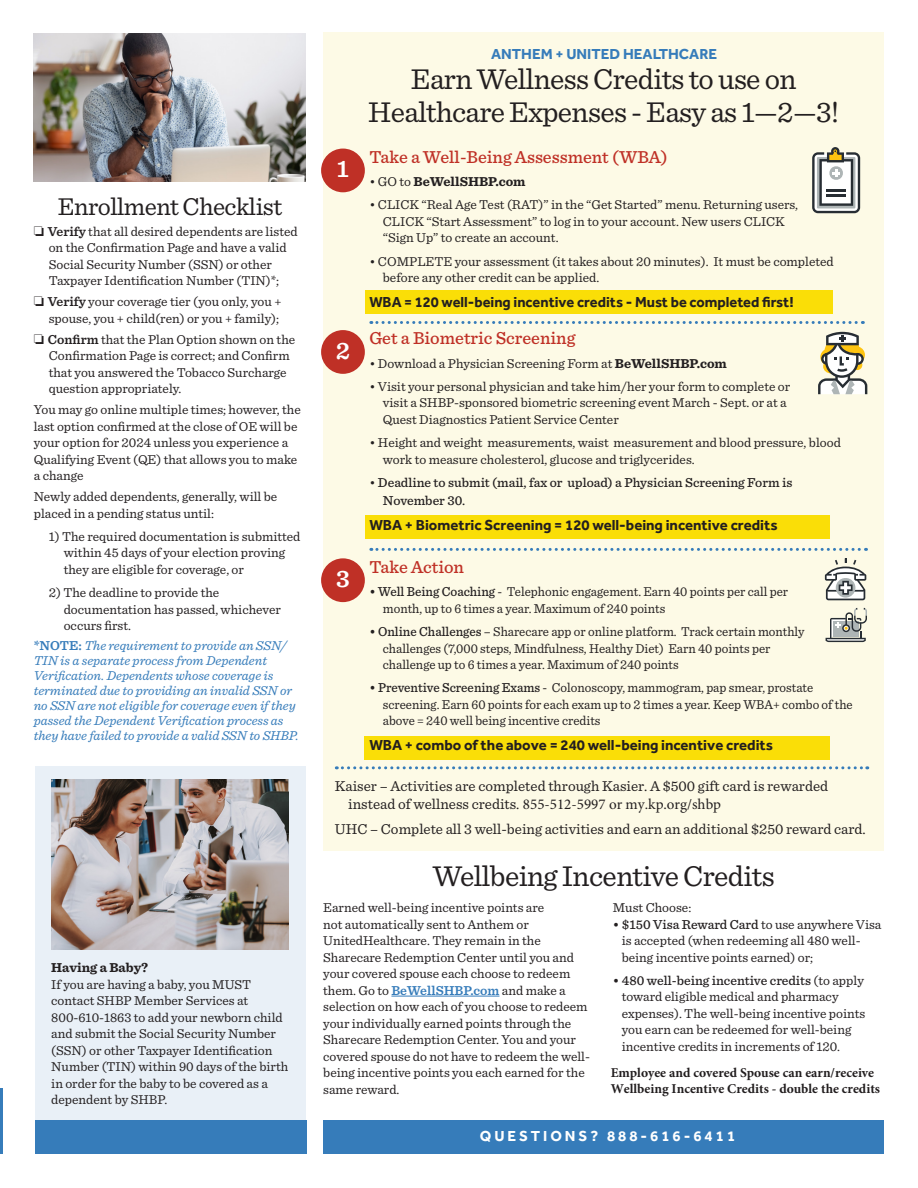
<style>
.page{position:relative;width:918px;height:1188px;background:#fff}
.page>*{position:absolute;margin:0;border:0;box-sizing:border-box;transform-origin:0 0}
.t1{font:30px "Sentinel";letter-spacing:-.02em;color:#231f20}
.t2{font:25.5px "Sentinel";letter-spacing:-.02em;color:#231f20}
.t3{font:600 25.05px "Sentinel";color:#fff}
.t4{font:500 18px "Sentinel";color:#bf3026}
.t5{font:15px/18px "Sentinel";color:#231f20}
.t6{font:700 15px "Effra";color:#231f20}
.t7{font:700 15px "Effra";color:#367cba}
.t8{font:700 15px "Effra";letter-spacing:.2em;color:#fff}
.t9{font:13.5px/16.5px "Sentinel";color:#231f20}
.t10{font:13.5px/16.5px "Sentinel";color:#231f20;scale:.96 1}
.t11{font:italic 13.5px/15px "Sentinel";color:#367cba}
.t12{font:700 13.5px/16.2px "Minion Pro";color:#221e1f}
.t13{font:500 13.5px/18px "Sentinel";color:#231f20}
.t14{font:700 13.5px "Sentinel";color:#231f20}
.s1{font-weight:600}
.s2{font-weight:600;font-style:normal}
.s3{font-weight:400}
.s4{font-weight:700}
.s5{font-weight:500}
.s6{font-family:"Minion Pro"}
.s7{font-weight:600;color:#367cba}
</style>
<div class="page">
<div style="left:35px;top:766px;width:270px;height:388px;background:#e9f0f7"></div>
<div style="left:35px;top:1120px;width:272px;height:34px;background:#367cba"></div>
<div style="left:323px;top:32px;width:561px;height:818px;background:#fdfae6"></div>
<div style="left:321px;top:149px;width:44px;height:43px;background:#bf3026;border-radius:50%"></div>
<div style="left:321px;top:330px;width:44px;height:44px;background:#bf3026;border-radius:50%"></div>
<div style="left:321px;top:558px;width:44px;height:44px;background:#bf3026;border-radius:50%"></div>
<svg style="left:812px;top:147px;width:48px;height:66px;background:#b3b4b0"></svg>
<hr style="left:826px;top:189px;width:20px;height:2px;background:#272d33">
<hr style="left:826px;top:195px;width:20px;height:2px;background:#272d33">
<svg style="left:825px;top:558px;width:41px;height:42px"></svg>
<svg style="left:826px;top:608px;width:41px;height:34px"></svg>
<div style="left:365px;top:515px;width:465px;height:24px;background:#fade07"></div>
<div style="left:365px;top:290px;width:467px;height:24px;background:#fade07"></div>
<div style="left:365px;top:736px;width:465px;height:24px;background:#fade07"></div>
<hr style="left:391px;top:996px;width:108px;height:1px;background:#367cba">
<div style="left:323px;top:1120px;width:561px;height:34px;background:#367cba"></div>
<svg style="left:371px;top:321px;width:492px;height:3px"></svg>
<svg style="left:371px;top:548px;width:496px;height:3px"></svg>
<svg style="left:336px;top:766px;width:532px;height:3px"></svg>
<svg style="left:818px;top:332px;width:49px;height:62px"></svg>
<hr style="left:0;top:1089px;width:2px;height:65px;background:#367cba">
<img style="left:34px;top:34px;width:271px;height:147px">
<img style="left:51px;top:779px;width:238px;height:171px">
<p class="t2" style="left:58px;top:187px;width:226px">Enrollment Checklist</p>
<p class="t9" style="left:49px;top:222px;width:250px;text-indent:-15px">□ <span class="s1">Verify</span> that all desired dependents are listed on the Confirmation Page and have a valid Social Security Number (SSN) or other Taxpayer Identification Number (TIN)*;</p>
<p class="t9" style="left:34px;top:293px;width:249px;text-align:right">□ <span class="s1">Verify</span> your coverage tier (you only, you + spouse, you + child(ren) or you + family);</p>
<p class="t9" style="left:49px;top:330px;width:248px;text-indent:-15px">□ <span class="s1">Confirm</span> that the Plan Option shown on the Confirmation Page is correct; and Confirm that you answered the Tobacco Surcharge question appropriately.</p>
<p class="t9" style="left:34px;top:401px;width:269px">You may go online multiple times; however, the last option confirmed at the close of OE will be your option for 2024 unless you experience a Qualifying Event (QE) that allows you to make a change</p>
<p class="t9" style="left:34px;top:488px;width:245px">Newly added dependents, generally, will be placed in a pending status until:</p>
<p class="t9" style="left:64px;top:527px;width:238px;text-indent:-15px">1) The required documentation is submitted within 45 days of your election proving they are eligible for coverage, or</p>
<p class="t9" style="left:64px;top:584px;width:219px;text-indent:-15px">2) The deadline to provide the documentation has passed, whichever occurs first.</p>
<p class="t11" style="left:34px;top:637px;width:267px"><span class="s2">*NOTE:</span> The requirement to provide an SSN/ TIN is a separate process from Dependent Verification. Dependents whose coverage is terminated due to providing an invalid SSN or no SSN are not eligible for coverage even if they passed the Dependent Verification process as they have failed to provide a valid SSN to SHBP.</p>
<p class="t14" style="left:51px;top:957px;width:98px">Having a Baby?</p>
<p class="t9" style="left:51px;top:975px;width:239px">If you are having a baby, you MUST contact SHBP Member Services at 800-610-1863 to add your newborn child and submit the Social Security Number (SSN) or other Taxpayer Identification Number (TIN) within 90 days of the birth in order for the baby to be covered as a dependent by SHBP.</p>
<p class="t7" style="left:491px;top:45px;width:228px">ANTHEM + UNITED HEALTHCARE</p>
<p class="t3" style="left:337px;top:149px;width:14px">1</p>
<p class="t3" style="left:336px;top:331px;width:16px">2</p>
<p class="t3" style="left:336px;top:559px;width:15px">3</p>
<p class="t1" style="left:411px;top:57px;width:387px">Earn Wellness Credits to use on</p>
<p class="t1" style="left:368px;top:90px;width:472px">Healthcare Expenses - Easy as 1—2—3!</p>
<p class="t4" style="left:369px;top:143px;width:300px">Take a Well-Being Assessment (WBA)</p>
<p class="t14" style="left:369px;top:171px;width:158px"><span class="s3">• GO to</span> BeWellSHBP.com</p>
<p class="t9" style="left:383px;top:196px;width:417px;text-indent:-14px">• CLICK “Real Age Test (RAT)” in the “Get Started” menu. Returning users,<br>CLICK “Start Assessment” to log in to your account. New users CLICK “Sign Up” to create an account.</p>
<p class="t9" style="left:383px;top:252px;width:452px;text-indent:-14px">• COMPLETE your assessment (it takes about 20 minutes). It must be completed before any other credit can be applied.</p>
<p class="t6" style="left:369px;top:293px;width:426px">WBA = 120 well-being incentive credits - Must be completed first!</p>
<p class="t4" style="left:369px;top:325px;width:207px">Get a Biometric Screening</p>
<p class="t9" style="left:369px;top:354px;width:359px">• Download a Physician Screening Form at <span class="s4">BeWellSHBP.com</span></p>
<p class="t9" style="left:383px;top:377px;width:409px;text-indent:-14px">• Visit your personal physician and take him/her your form to complete or visit a SHBP-sponsored biometric screening event March - Sept. or at a<br>Quest Diagnostics Patient Service Center</p>
<p class="t9" style="left:383px;top:434px;width:460px;text-indent:-14px">• Height and weight measurements, waist measurement and blood pressure, blood work to measure cholesterol, glucose and triglycerides.</p>
<p class="t13" style="left:383px;top:473px;width:411px;text-indent:-14px"><span class="s3">•</span> Deadline to submit (mail, fax or upload) a Physician Screening Form is<br>November 30.</p>
<p class="t6" style="left:369px;top:516px;width:410px">WBA + Biometric Screening = 120 well-being incentive credits</p>
<p class="t4" style="left:369px;top:553px;width:96px">Take Action</p>
<p class="t10" style="left:383px;top:583px;width:424px;text-indent:-14px"><span class="s5">• Well Being Coaching</span> - Telephonic engagement. Earn 40 points per call per month, up to 6 times a year. Maximum of 240 points</p>
<p class="t10" style="left:383px;top:622px;width:441px;text-indent:-14px"><span class="s5">• Online Challenges</span> – Sharecare app or online platform. Track certain monthly challenges (7,000 steps, Mindfulness, Healthy Diet) Earn 40 points per challenge up to 6 times a year. Maximum of 240 points</p>
<p class="t10" style="left:383px;top:679px;width:491px;text-indent:-14px"><span class="s5">• Preventive Screening Exams</span> - Colonoscopy, mammogram, pap smear, prostate screening. Earn 60 points for each exam up to 2 times a year. Keep WBA+ combo of the above = 240 well being incentive credits</p>
<p class="t6" style="left:369px;top:736px;width:405px">WBA + combo of the above = 240 well-being incentive credits</p>
<p class="t5" style="left:348px;top:776px;width:481px;text-indent:-14px">Kaiser – Activities are completed through Kasier. A $500 gift card is rewarded instead of wellness credits. <span class="s6">855-512-5997 or my.kp.org/shbp</span></p>
<p class="t5" style="left:335px;top:819px;width:532px">UHC – Complete all 3 well-being activities and earn an additional $250 reward card.</p>
<p class="t1" style="left:433px;top:853px;width:343px">Wellbeing Incentive Credits</p>
<p class="t9" style="left:323px;top:899px;width:268px">Earned well-being incentive points are<br>not automatically sent to Anthem or UnitedHealthcare. They remain in the Sharecare Redemption Center until you and your covered spouse each choose to redeem them. Go to <span class="s7">BeWellSHBP.com</span> and make a selection on how each of you choose to redeem your individually earned points through the Sharecare Redemption Center. You and your covered spouse do not have to redeem the well&shy;being incentive points you each earned for the same reward.</p>
<p class="t9" style="left:613px;top:899px;width:80px">Must Choose:</p>
<p class="t9" style="left:622px;top:915px;width:261px;text-indent:-9px"><span class="s5">• $150 Visa Reward Card</span> to use anywhere Visa is accepted (when redeeming all 480 well&shy;being incentive points earned) or;</p>
<p class="t9" style="left:622px;top:971px;width:245px;text-indent:-9px"><span class="s5">• 480 well-being incentive credits</span> (to apply toward eligible medical and pharmacy expenses). The well-being incentive points you earn can be redeemed for well-being incentive credits in increments of 120.</p>
<p class="t12" style="left:611px;top:1064px;width:271px">Employee and covered Spouse can earn/receive<br>Wellbeing Incentive Credits - double the credits</p>
<p class="t8" style="left:480px;top:1127px;width:257px">QUESTIONS? 888-616-6411</p>
</div>
